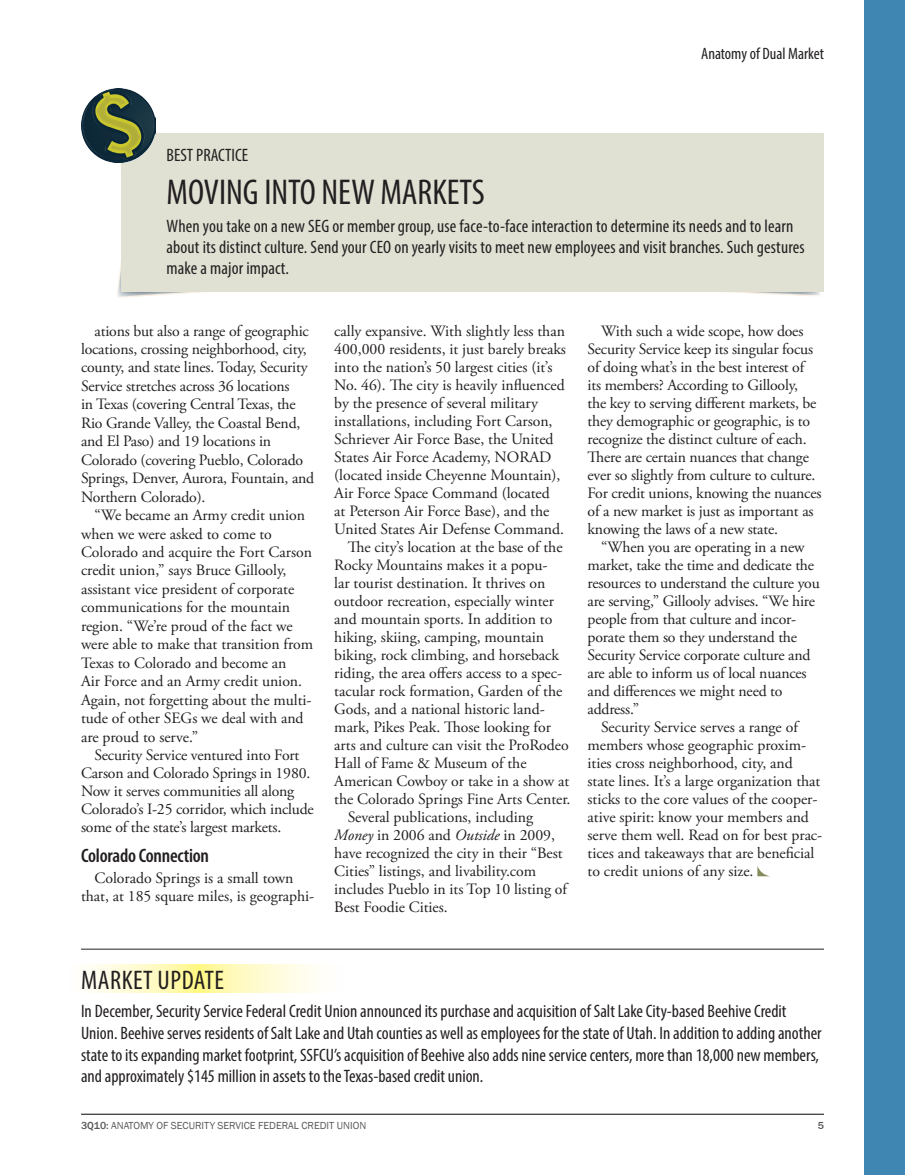
<style>
.page{position:relative;width:905px;height:1175px;background:#fff}
.page>*{position:absolute;margin:0;border:0;box-sizing:border-box;transform-origin:0 0}
.cusp_Article_Deck{font:condensed 36px "Myriad Pro";color:#231f20}
.cusp_Sidebar_Text{font:condensed 27px "Myriad Pro";letter-spacing:.02em;color:#231f20}
.cusp_subhead{font:600 condensed 19.5px "Myriad Pro";letter-spacing:-.01em;color:#231f20}
.cusp_Sidebar_Text-2{font:condensed 18px/21.6px "Myriad Pro";color:#231f20}
.cusp_Article_Deck-2{font:condensed 18px/21px "Myriad Pro";letter-spacing:.01em;color:#231f20}
.Tick_Head{font:condensed 16.5px "Myriad Pro";color:#231f20}
.cusp_Article_Text{font:15.75px/18px "Adobe Garamond Pro";letter-spacing:-.005em;color:#231f20}
.t1{font:10.5px "Franklin Gothic";color:#57585a}
.t2{font:500 10.5px "Franklin Gothic";color:#57585a}
.s1{font-style:italic}
.s2{font-weight:500}
</style>
<div class="page">
<hr style="left:81px;top:1113px;width:743px;height:1px;background:#231f20">
<div style="left:864px;top:0;width:40px;height:1174px;background:#3f86b2"></div>
<svg style="left:88px;top:964px;width:228px;height:28px;background:#fffac7"></svg>
<svg style="left:115px;top:132px;width:705px;height:166px"></svg>
<div style="left:122px;top:133px;width:702px;height:159px;background:#e0e0d3"></div>
<img style="left:81px;top:88px;width:74px;height:74px">
<svg style="left:757px;top:866px;width:12px;height:10px"></svg>
<hr style="left:81px;top:948px;width:743px;height:1px;background:#231f20">
<p class="Tick_Head" style="left:701px;top:43px;width:124px">Anatomy of Dual Market</p>
<p class="cusp_Article_Deck-2" style="left:166px;top:144px;width:83px">BEST PRACTICE</p>
<p class="cusp_Article_Deck" style="left:166px;top:170px;width:320px">MOVING INTO NEW MARKETS</p>
<p class="cusp_Article_Deck-2" style="left:166px;top:215px;width:639px">When you take on a new SEG or member group, use face-to-face interaction to determine its needs and to learn about its distinct culture. Send your CEO on yearly visits to meet new employees and visit branches. Such gestures make a major impact.</p>
<p class="cusp_Article_Text" style="left:81px;top:322px;width:235px;line-height:18.5px;text-indent:14px">ations but also a range of geographic locations, crossing neighborhood, city, county, and state lines. Today, Security Service stretches across 36 locations<br>in Texas (covering Central Texas, the Rio Grande Valley, the Coastal Bend, and El Paso) and 19 locations in Colorado (covering Pueblo, Colorado Springs, Denver, Aurora, Fountain, and Northern Colorado).</p>
<p class="cusp_Article_Text" style="left:81px;top:506px;width:233px;line-height:18.5px;text-indent:14px">“We became an Army credit union when we were asked to come to Colorado and acquire the Fort Carson credit union,” says Bruce Gillooly, assistant vice president of corporate communications for the mountain region. “We’re proud of the fact we were able to make that transition from Texas to Colorado and become an<br>Air Force and an Army credit union.<br>Again, not forgetting about the multi&shy;tude of other SEGs we deal with and are proud to serve.”</p>
<p class="cusp_Article_Text" style="left:81px;top:746px;width:234px;text-indent:14px">Security Service ventured into Fort Carson and Colorado Springs in 1980.<br>Now it serves communities all along Colorado’s I-25 corridor, which include some of the state’s largest markets.</p>
<p class="cusp_subhead" style="left:81px;top:844px;width:129px">Colorado Connection</p>
<p class="cusp_Article_Text" style="left:81px;top:869px;width:235px;text-align:center">Colorado Springs is a small town<br>that, at 185 square miles, is geographi-</p>
<p class="cusp_Article_Text" style="left:334px;top:322px;width:233px">cally expansive. With slightly less than 400,000 residents, it just barely breaks into the nation’s 50 largest cities (it’s No. 46). The city is heavily influenced by the presence of several military installations, including Fort Carson, Schriever Air Force Base, the United States Air Force Academy, NORAD (located inside Cheyenne Mountain), Air Force Space Command (located<br>at Peterson Air Force Base), and the United States Air Defense Command.</p>
<p class="cusp_Article_Text" style="left:334px;top:538px;width:238px;text-indent:14px">The city’s location at the base of the Rocky Mountains makes it a popu-<br>lar tourist destination. It thrives on outdoor recreation, especially winter and mountain sports. In addition to hiking, skiing, camping, mountain biking, rock climbing, and horseback riding, the area offers access to a spec&shy;tacular rock formation, Garden of the Gods, and a national historic land&shy;mark, Pikes Peak. Those looking for arts and culture can visit the ProRodeo Hall of Fame &amp; Museum of the American Cowboy or take in a show at the Colorado Springs Fine Arts Center.</p>
<p class="cusp_Article_Text" style="left:334px;top:808px;width:234px;text-indent:14px">Several publications, including <span class="s1">Money</span> in 2006 and <span class="s1">Outside</span> in 2009, have recognized the city in their “Best Cities” listings, and livability.com includes Pueblo in its Top 10 listing of Best Foodie Cities.</p>
<p class="cusp_Article_Text" style="left:587px;top:322px;width:235px;text-indent:14px">With such a wide scope, how does Security Service keep its singular focus of doing what’s in the best interest of its members? According to Gillooly,<br>the key to serving different markets, be they demographic or geographic, is to recognize the distinct culture of each.<br>There are certain nuances that change ever so slightly from culture to culture.<br>For credit unions, knowing the nuances of a new market is just as important as knowing the laws of a new state.</p>
<p class="cusp_Article_Text" style="left:587px;top:538px;width:234px;text-indent:14px">“When you are operating in a new market, take the time and dedicate the resources to understand the culture you are serving,” Gillooly advises. “We hire people from that culture and incor&shy;porate them so they understand the Security Service corporate culture and are able to inform us of local nuances and differences we might need to address.”</p>
<p class="cusp_Article_Text" style="left:587px;top:718px;width:236px;text-indent:14px">Security Service serves a range of members whose geographic proxim&shy;ities cross neighborhood, city, and state lines. It’s a large organization that sticks to the core values of the cooper&shy;ative spirit: know your members and serve them well. Read on for best prac&shy;tices and takeaways that are beneficial to credit unions of any size.</p>
<p class="cusp_Sidebar_Text" style="left:81px;top:963px;width:144px">MARKET UPDATE</p>
<p class="cusp_Sidebar_Text-2" style="left:81px;top:1000px;width:742px">In December, Security Service Federal Credit Union announced its purchase and acquisition of Salt Lake City-based Beehive Credit Union. Beehive serves residents of Salt Lake and Utah counties as well as employees for the state of Utah. In addition to adding another state to its expanding market footprint, SSFCU’s acquisition of Beehive also adds nine service centers, more than 18,000 new members, and approximately $145 million in assets to the Texas-based credit union.</p>
<p class="t1" style="left:81px;top:1118px;width:287px"><span class="s2">3Q10:</span> ANATOMY OF SECURITY SERVICE FEDERAL CREDIT UNION</p>
<p class="t2" style="left:817px;top:1118px;width:8px">5</p>
</div>
